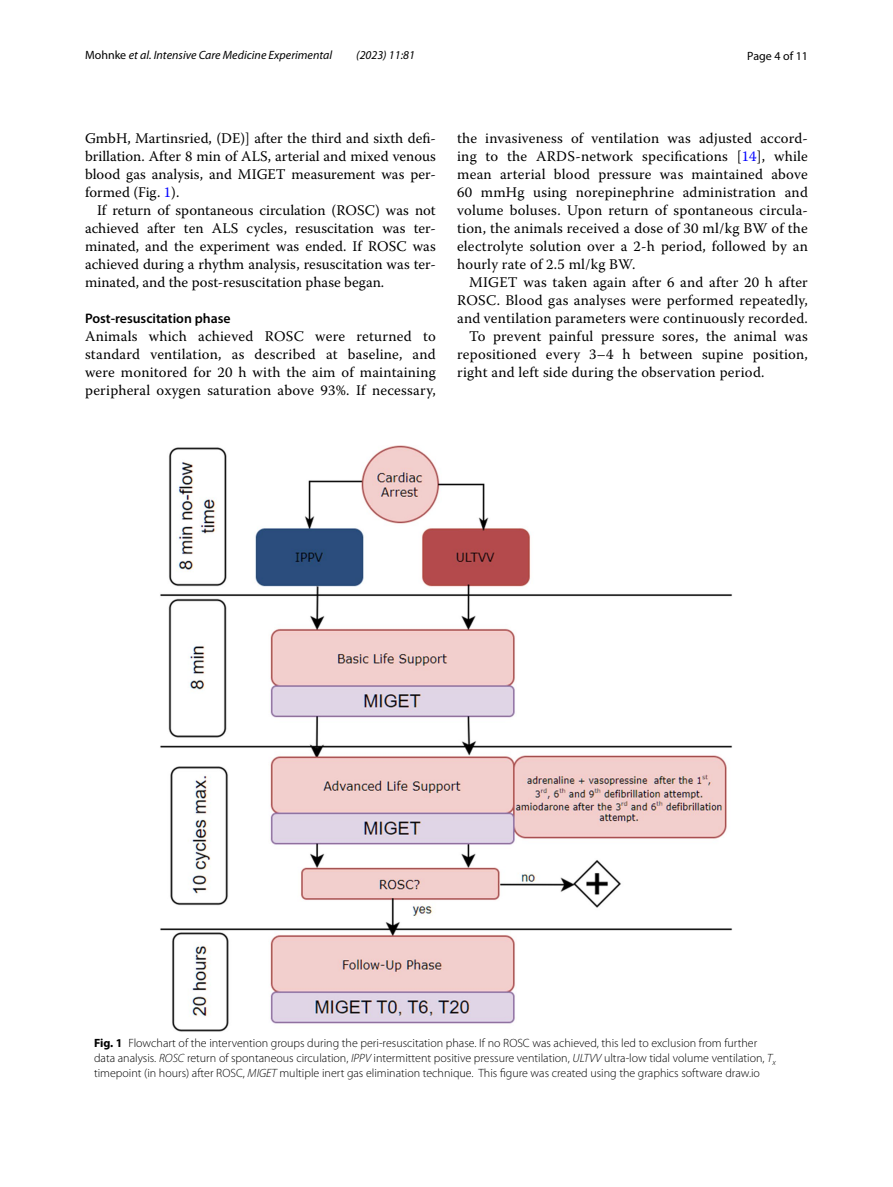
<style>
.page{position:relative;width:893px;height:1187px;background:#fff}
.page>*{position:absolute;margin:0;border:0;box-sizing:border-box;transform-origin:0 0}
.t1{font:14.7px/18px "Warnock Pro";letter-spacing:.015em;color:#000;text-align:justify}
.t2{font:600 13.8px "Myriad Pro";color:#000}
.t3{font:300 12px/15px "Myriad Pro";color:#000}
.t4{font:italic 12px "Myriad Pro";color:#000}
.t5{font:12px "Myriad Pro";color:#000}
.s1{font-style:normal}
.s2{color:#00f}
.s3{font-weight:700}
.s4{font-style:italic}
</style>
<div class="page">
<img style="left:160px;top:446px;width:573px;height:586px">
<p class="t4" style="left:85px;top:48px;width:249px"><span class="s1">Mohnke</span> et al. Intensive Care Medicine Experimental</p>
<p class="t4" style="left:356px;top:48px;width:60px">(2023) 11:81</p>
<p class="t5" style="left:747px;top:48px;width:62px">Page 4 of 11</p>
<p class="t1" style="left:85px;top:128px;width:352px">GmbH, Martinsried, (DE)] after the third and sixth defi&shy;brillation. After 8 min of ALS, arterial and mixed venous blood gas analysis, and MIGET measurement was per&shy;formed (Fig. <span class="s2">1</span>).</p>
<p class="t1" style="left:85px;top:200px;width:352px;text-indent:12px">If return of spontaneous circulation (ROSC) was not achieved after ten ALS cycles, resuscitation was ter&shy;minated, and the experiment was ended. If ROSC was achieved during a rhythm analysis, resuscitation was ter&shy;minated, and the post-resuscitation phase began.</p>
<p class="t2" style="left:85px;top:309px;width:147px">Post‑resuscitation phase</p>
<p class="t1" style="left:85px;top:326px;width:352px">Animals which achieved ROSC were returned to standard ventilation, as described at baseline, and were monitored for 20 h with the aim of maintaining peripheral oxygen saturation above 93%. If necessary,</p>
<p class="t1" style="left:457px;top:128px;width:352px">the invasiveness of ventilation was adjusted accord&shy;ing to the ARDS-network specifications [<span class="s2">14</span>], while mean arterial blood pressure was maintained above 60 mmHg using norepinephrine administration and volume boluses. Upon return of spontaneous circula&shy;tion, the animals received a dose of 30 ml/kg BW of the electrolyte solution over a 2-h period, followed by an hourly rate of 2.5 ml/kg BW.</p>
<p class="t1" style="left:469px;top:272px;width:340px">MIGET was taken again after 6 and after 20 h after</p>
<p class="t1" style="left:457px;top:290px;width:352px">ROSC. Blood gas analyses were performed repeatedly,</p>
<p class="t1" style="left:457px;top:308px;width:352px">and ventilation parameters were continuously recorded.</p>
<p class="t1" style="left:469px;top:326px;width:340px">To prevent painful pressure sores, the animal was</p>
<p class="t1" style="left:457px;top:344px;width:352px">repositioned every 3–4 h between supine position,</p>
<p class="t1" style="left:457px;top:362px;width:309px">right and left side during the observation period.</p>
<p class="t3" style="left:94px;top:1035px;width:683px"><span class="s3">Fig. 1</span> Flowchart of the intervention groups during the peri-resuscitation phase. If no ROSC was achieved, this led to exclusion from further data analysis. <span class="s4">ROSC</span> return of spontaneous circulation, <span class="s4">IPPV</span> intermittent positive pressure ventilation, <span class="s4">ULTVV</span> ultra-low tidal volume ventilation, <span class="s4">T</span><sub>x </sub>timepoint (in hours) after ROSC, <span class="s4">MIGET</span> multiple inert gas elimination technique. This figure was created using the graphics software draw.io</p>
</div>
